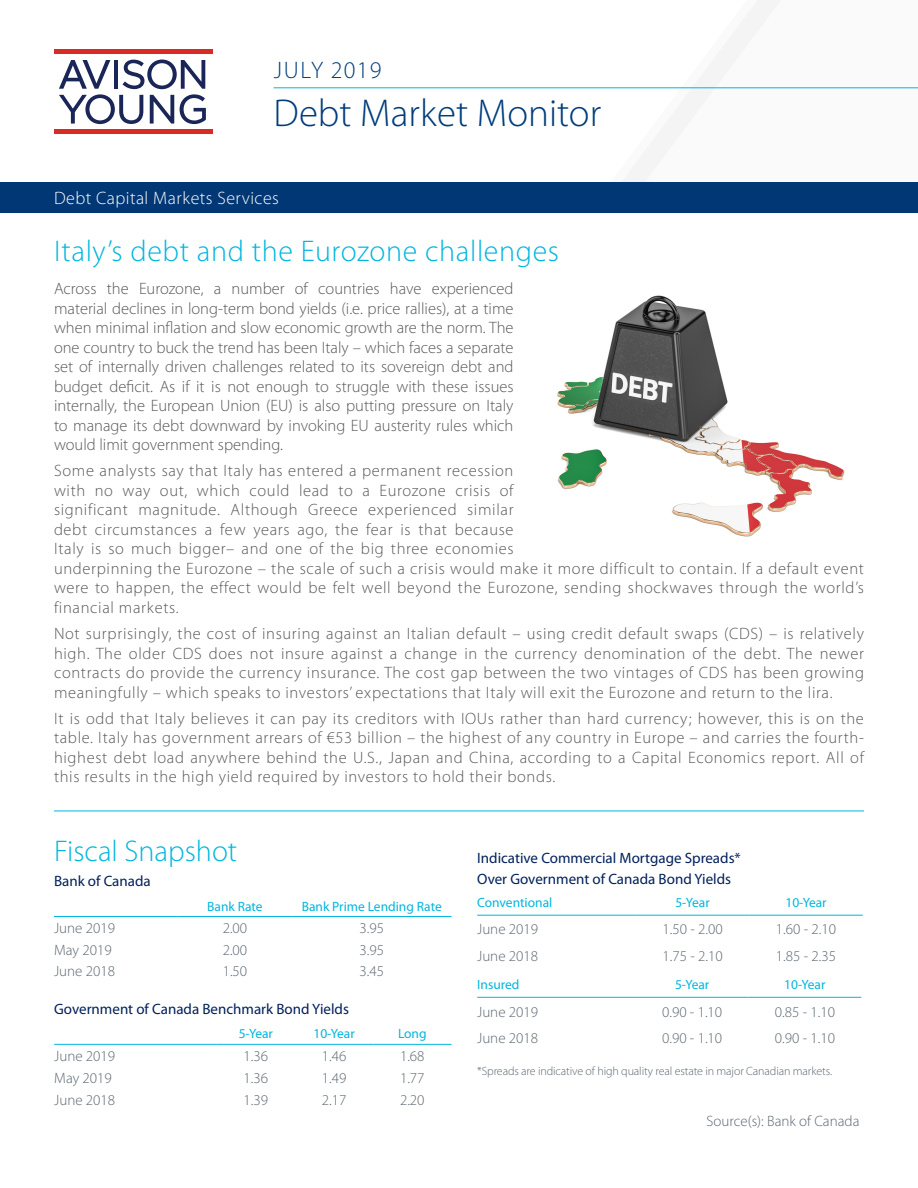
<style>
.page{position:relative;width:918px;height:1188px;background:#fff}
.page>*{position:absolute;margin:0;border:0;box-sizing:border-box;transform-origin:0 0}
.t1{font:300 39px "Myriad Pro";color:#013d7d}
.t2{font:300 30px "Myriad Pro";letter-spacing:.02em;color:#00b6de}
.t3{font:300 30px "Myriad Pro";color:#00b6de}
.t4{font:300 24px "Myriad Pro";letter-spacing:.05em;color:#013d7d}
.t5{font:300 18px "Myriad Pro";letter-spacing:.025em;color:#fff}
.t6{font:300 16.5px/19.5px "Myriad Pro";letter-spacing:.04em;color:#57585a;text-align:justify}
.t7{font:300 15px "Myriad Pro";color:#5b6771}
.t8{font:15px "Myriad Pro";color:#00205b}
.t9{font:13.5px "Myriad Pro";color:#00b6de}
.TOC_Body{font:300 12px "Myriad Pro";letter-spacing:-.01em;color:#5b6771}
</style>
<div class="page">
<hr style="left:54px;top:916px;width:124px;height:1px;background:#00b6de">
<hr style="left:178px;top:916px;width:114px;height:1px;background:#00b6de">
<hr style="left:292px;top:916px;width:159px;height:1px;background:#00b6de">
<hr style="left:54px;top:1044px;width:163px;height:1px;background:#00b6de">
<hr style="left:217px;top:1044px;width:78px;height:1px;background:#00b6de">
<hr style="left:295px;top:1044px;width:78px;height:1px;background:#00b6de">
<hr style="left:373px;top:1044px;width:78px;height:1px;background:#00b6de">
<svg style="left:791px;top:88px;width:127px;height:95px"></svg>
<svg style="left:610px;top:0;width:181px;height:183px"></svg>
<hr style="left:477px;top:915px;width:159px;height:1px;background:#00b6de">
<hr style="left:636px;top:915px;width:113px;height:1px;background:#00b6de">
<hr style="left:749px;top:915px;width:114px;height:1px;background:#00b6de">
<hr style="left:477px;top:997px;width:159px;height:1px;background:#00b6de">
<hr style="left:636px;top:997px;width:113px;height:1px;background:#00b6de">
<hr style="left:749px;top:997px;width:112px;height:1px;background:#00b6de">
<hr style="left:274px;top:87px;width:644px;height:1px;background:#00b6de">
<div style="left:0;top:183px;width:918px;height:30px;background:#013775"></div>
<div style="left:54px;top:49px;width:159px;height:5px;background:#da2a26"></div>
<hr style="left:54px;top:130px;width:159px;height:4px;background:#da2a26">
<svg style="left:59px;top:60px;width:147px;height:64px"></svg>
<img style="left:557px;top:295px;width:288px;height:242px">
<hr style="left:54px;top:811px;width:810px;height:1px;background:#00b6de">
<p class="t4" style="left:274px;top:56px;width:109px">JULY 2019</p>
<p class="t1" style="left:274px;top:89px;width:329px">Debt Market Monitor</p>
<p class="t5" style="left:54px;top:187px;width:226px">Debt Capital Markets Services</p>
<p class="t2" style="left:54px;top:233px;width:507px">Italy’s debt and the Eurozone challenges</p>
<p class="t6" style="left:54px;top:279px;width:461px">Across the Eurozone, a number of countries have experienced material declines in long-term bond yields (i.e. price rallies), at a time when minimal inflation and slow economic growth are the norm. The one country to buck the trend has been Italy – which faces a separate set of internally driven challenges related to its sovereign debt and budget deficit. As if it is not enough to struggle with these issues internally, the European Union (EU) is also putting pressure on Italy to manage its debt downward by invoking EU austerity rules which would limit government spending.</p>
<p class="t6" style="left:54px;top:461px;width:812px;text-align:left">Some analysts say that Italy has entered a permanent recession<br>with no way out, which could lead to a Eurozone crisis of<br>significant magnitude. Although Greece experienced similar<br>debt circumstances a few years ago, the fear is that because<br>Italy is so much bigger– and one of the big three economies<br>underpinning the Eurozone – the scale of such a crisis would make it more difficult to contain. If a default event were to happen, the effect would be felt well beyond the Eurozone, sending shockwaves through the world’s financial markets.</p>
<p class="t6" style="left:54px;top:624px;width:812px">Not surprisingly, the cost of insuring against an Italian default – using credit default swaps (CDS) – is relatively high. The older CDS does not insure against a change in the currency denomination of the debt. The newer contracts do provide the currency insurance. The cost gap between the two vintages of CDS has been growing meaningfully – which speaks to investors’ expectations that Italy will exit the Eurozone and return to the lira.</p>
<p class="t6" style="left:54px;top:708px;width:812px">It is odd that Italy believes it can pay its creditors with IOUs rather than hard currency; however, this is on the table. Italy has government arrears of €53 billion – the highest of any country in Europe – and carries the fourth&shy;highest debt load anywhere behind the U.S., Japan and China, according to a Capital Economics report. All of this results in the high yield required by investors to hold their bonds.</p>
<p class="t3" style="left:54px;top:833px;width:185px">Fiscal Snapshot</p>
<p class="t8" style="left:54px;top:872px;width:98px">Bank of Canada</p>
<p class="t9" style="left:207px;top:898px;width:57px">Bank Rate</p>
<p class="t9" style="left:302px;top:898px;width:142px">Bank Prime Lending Rate</p>
<p class="t7" style="left:54px;top:919px;width:63px">June 2019</p>
<p class="t7" style="left:223px;top:919px;width:26px">2.00</p>
<p class="t7" style="left:360px;top:919px;width:26px">3.95</p>
<p class="t7" style="left:54px;top:940px;width:59px">May 2019</p>
<p class="t7" style="left:223px;top:940px;width:26px">2.00</p>
<p class="t7" style="left:360px;top:940px;width:26px">3.95</p>
<p class="t7" style="left:54px;top:962px;width:63px">June 2018</p>
<p class="t7" style="left:223px;top:962px;width:26px">1.50</p>
<p class="t7" style="left:360px;top:962px;width:26px">3.45</p>
<p class="t8" style="left:54px;top:1000px;width:296px">Government of Canada Benchmark Bond Yields</p>
<p class="t9" style="left:239px;top:1026px;width:36px">5-Year</p>
<p class="t9" style="left:313px;top:1026px;width:43px">10-Year</p>
<p class="t9" style="left:398px;top:1026px;width:30px">Long</p>
<p class="t7" style="left:54px;top:1047px;width:63px">June 2019</p>
<p class="t7" style="left:244px;top:1047px;width:26px">1.36</p>
<p class="t7" style="left:322px;top:1047px;width:26px">1.46</p>
<p class="t7" style="left:400px;top:1047px;width:26px">1.68</p>
<p class="t7" style="left:54px;top:1069px;width:59px">May 2019</p>
<p class="t7" style="left:244px;top:1069px;width:26px">1.36</p>
<p class="t7" style="left:322px;top:1069px;width:26px">1.49</p>
<p class="t7" style="left:400px;top:1069px;width:26px">1.77</p>
<p class="t7" style="left:54px;top:1091px;width:63px">June 2018</p>
<p class="t7" style="left:244px;top:1091px;width:26px">1.39</p>
<p class="t7" style="left:322px;top:1091px;width:26px">2.17</p>
<p class="t7" style="left:400px;top:1091px;width:26px">2.20</p>
<p class="t8" style="left:477px;top:849px;width:265px">Indicative Commercial Mortgage Spreads*</p>
<p class="t8" style="left:477px;top:869px;width:256px">Over Government of Canada Bond Yields</p>
<p class="t9" style="left:477px;top:894px;width:77px">Conventional</p>
<p class="t9" style="left:675px;top:894px;width:36px">5-Year</p>
<p class="t9" style="left:785px;top:894px;width:43px">10-Year</p>
<p class="t7" style="left:477px;top:920px;width:63px">June 2019</p>
<p class="t7" style="left:662px;top:920px;width:62px">1.50 - 2.00</p>
<p class="t7" style="left:776px;top:920px;width:62px">1.60 - 2.10</p>
<p class="t7" style="left:477px;top:947px;width:63px">June 2018</p>
<p class="t7" style="left:662px;top:947px;width:62px">1.75 - 2.10</p>
<p class="t7" style="left:776px;top:947px;width:62px">1.85 - 2.35</p>
<p class="t9" style="left:477px;top:976px;width:44px">Insured</p>
<p class="t9" style="left:675px;top:976px;width:36px">5-Year</p>
<p class="t9" style="left:784px;top:976px;width:43px">10-Year</p>
<p class="t7" style="left:477px;top:1003px;width:63px">June 2019</p>
<p class="t7" style="left:662px;top:1003px;width:62px">0.90 - 1.10</p>
<p class="t7" style="left:775px;top:1003px;width:62px">0.85 - 1.10</p>
<p class="t7" style="left:477px;top:1029px;width:63px">June 2018</p>
<p class="t7" style="left:662px;top:1029px;width:62px">0.90 - 1.10</p>
<p class="t7" style="left:775px;top:1029px;width:62px">0.90 - 1.10</p>
<p class="TOC_Body" style="left:477px;top:1064px;width:356px">*Spreads are indicative of high quality real estate in major Canadian markets.</p>
<p class="t7" style="left:706px;top:1112px;width:155px">Source(s): Bank of Canada</p>
</div>
